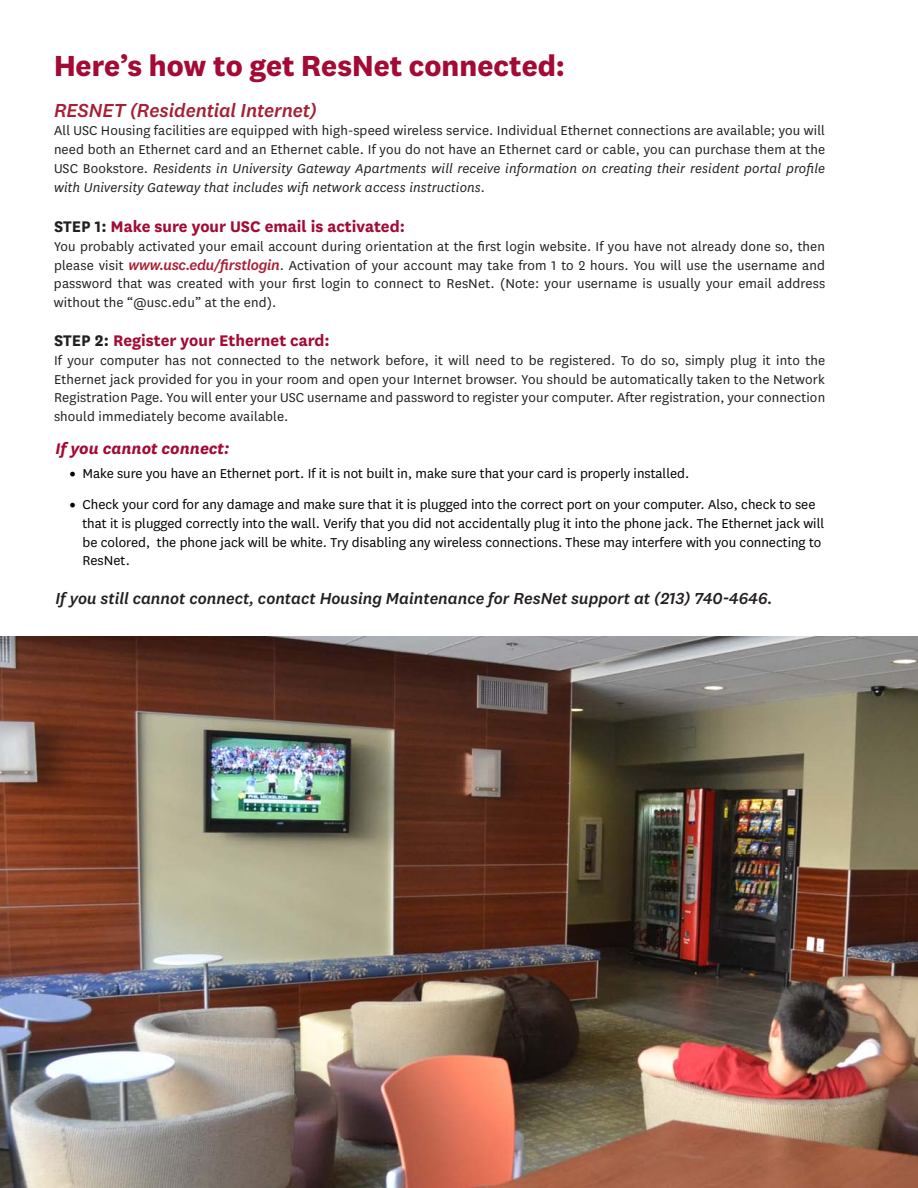
<style>
.page{position:relative;width:918px;height:1188px;background:#fff}
.page>*{position:absolute;margin:0;border:0;box-sizing:border-box;transform-origin:0 0}
.t1{font:700 30px "National 2";color:#a30a34}
.t2{font:italic 500 19.5px "National 2";letter-spacing:-.01em;color:#a62035}
.t3{font:700 18px "National";color:#a30a34}
.t4{font:italic 700 18px "National";color:#a30a34}
.t5{font:italic 500 16.5px "National 2";color:#231f20}
.t6{font:15px/18.8px "National";letter-spacing:.01em;color:#231f20;text-align:justify}
.t7{font:15px/18.8px "National";color:#000001}
.s1{font-style:italic}
.s2{color:#231f20}
.s3{font-family:"National 2";font-weight:500;font-style:italic;color:#a62035}
.s4{font-family:"Minion Pro";font-size:18px}
</style>
<div class="page">
<img style="left:0;top:636px;width:918px;height:552px">
<p class="t1" style="left:54px;top:47px;width:512px">Here’s how to get ResNet connected:</p>
<p class="t2" style="left:54px;top:98px;width:264px">RESNET (Residential Internet)</p>
<p class="t6" style="left:54px;top:121px;width:773px">All USC Housing facilities are equipped with high-speed wireless service. Individual Ethernet connections are available; you will need both an Ethernet card and an Ethernet cable. If you do not have an Ethernet card or cable, you can purchase them at the USC Bookstore. <span class="s1">Residents in University Gateway Apartments will receive information on creating their resident portal profile with University Gateway that includes wifi network access instructions.</span></p>
<p class="t3" style="left:54px;top:214px;width:352px"><span class="s2">STEP 1:</span> Make sure your USC email is activated:</p>
<p class="t6" style="left:54px;top:236px;width:773px">You probably activated your email account during orientation at the first login website. If you have not already done so, then please visit <span class="s3">www.usc.edu/firstlogin</span>. Activation of your account may take from 1 to 2 hours. You will use the username and password that was created with your first login to connect to ResNet. (Note: your username is usually your email address without the “@usc.edu” at the end).</p>
<p class="t3" style="left:54px;top:328px;width:277px"><span class="s2">STEP 2:</span> Register your Ethernet card:</p>
<p class="t6" style="left:54px;top:350px;width:773px">If your computer has not connected to the network before, it will need to be registered. To do so, simply plug it into the Ethernet jack provided for you in your room and open your Internet browser. You should be automatically taken to the Network Registration Page. You will enter your USC username and password to register your computer. After registration, your connection should immediately become available.</p>
<p class="t4" style="left:56px;top:436px;width:175px">If you cannot connect:</p>
<p class="t7" style="left:69px;top:464px;width:622px"><span class="s4">•</span> Make sure you have an Ethernet port. If it is not built in, make sure that your card is properly installed.</p>
<p class="t7" style="left:82px;top:494px;width:743px;text-indent:-14px"><span class="s4">•</span> Check your cord for any damage and make sure that it is plugged into the correct port on your computer. Also, check to see that it is plugged correctly into the wall. Verify that you did not accidentally plug it into the phone jack. The Ethernet jack will be colored, the phone jack will be white. Try disabling any wireless connections. These may interfere with you connecting to ResNet.</p>
<p class="t5" style="left:56px;top:588px;width:718px">If you still cannot connect, contact Housing Maintenance for ResNet support at (213) 740-4646.</p>
</div>
